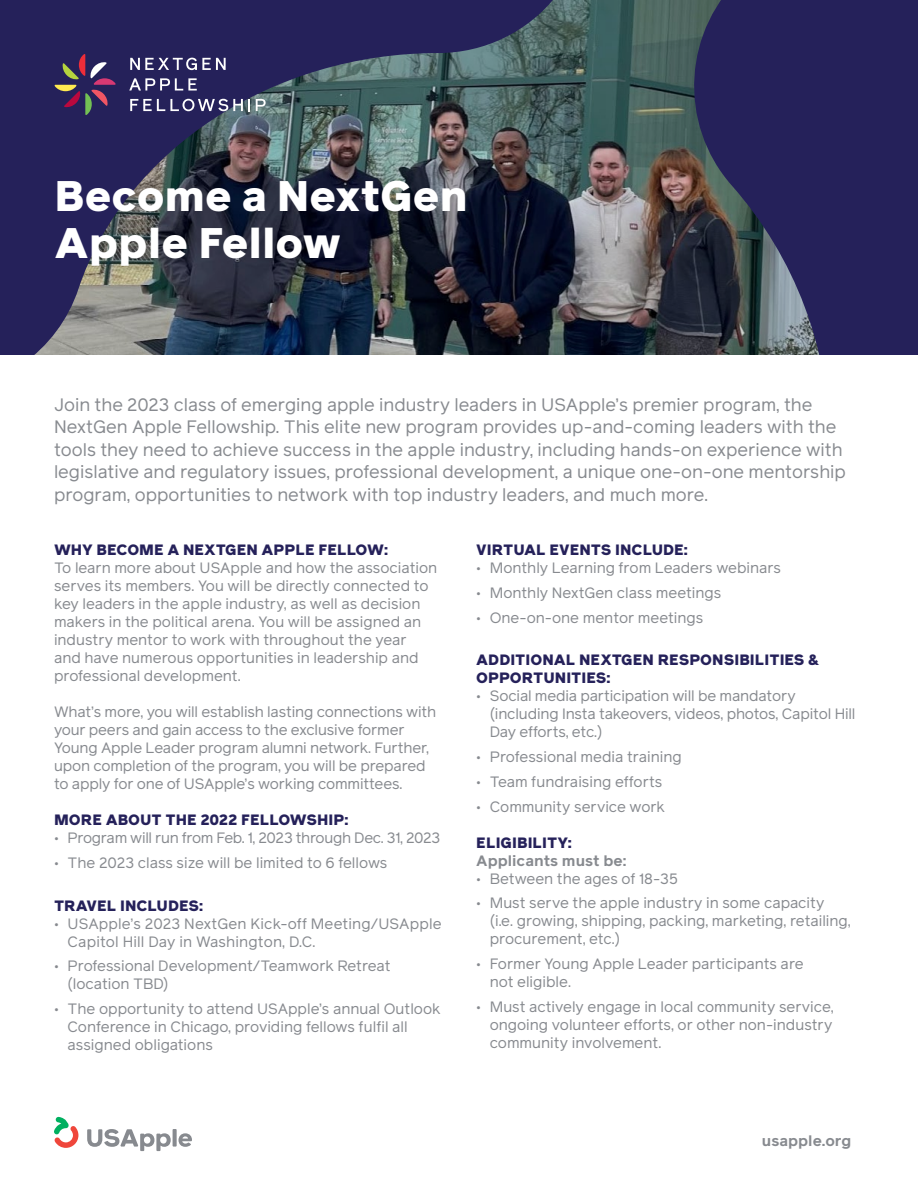
<style>
.page{position:relative;width:918px;height:1188px;background:#fff}
.page>*{position:absolute;margin:0;border:0;box-sizing:border-box;transform-origin:0 0}
.t1{font:900 42.75px/47.5px "Reader Pro";color:#fff}
.t2{font:18px/22.5px "Reader Pro";color:#878a8f}
.t3{font:15px/18px "Reader Pro";color:#878a8f}
.t4{font:900 15px/18px "Reader Pro";color:#25215a}
.t5{font:15px "Reader Pro";letter-spacing:-.02em;color:#878a8f}
.t6{font:700 15px "Reader Pro";color:#878a8f}
</style>
<div class="page">
<svg style="left:173px;top:1129px;width:4px;height:18px"></svg>
<svg style="left:178px;top:1133px;width:14px;height:14px"></svg>
<svg style="left:87px;top:1129px;width:84px;height:22px"></svg>
<svg style="left:54px;top:1117px;width:24px;height:31px"></svg>
<svg style="left:596px;top:0;width:322px;height:354px;fill:#25215a"></svg>
<img style="left:0;top:0;width:596px;height:354px">
<svg style="left:54px;top:54px;width:62px;height:61px"></svg>
<svg style="left:130px;top:58px;width:96px;height:12px"></svg>
<svg style="left:129px;top:78px;width:68px;height:13px"></svg>
<svg style="left:130px;top:99px;width:120px;height:12px"></svg>
<svg style="left:256px;top:99px;width:10px;height:12px"></svg>
<h1 class="t1" style="left:55px;top:171px;width:415px">Become a NextGen<br>Apple Fellow</h1>
<p class="t2" style="left:54px;top:393px;width:793px">Join the 2023 class of emerging apple industry leaders in USApple’s premier program, the NextGen Apple Fellowship. This elite new program provides up-and-coming leaders with the tools they need to achieve success in the apple industry, including hands-on experience with legislative and regulatory issues, professional development, a unique one-on-one mentorship program, opportunities to network with top industry leaders, and much more.</p>
<p class="t4" style="left:54px;top:541px;width:336px">WHY BECOME A NEXTGEN APPLE FELLOW:</p>
<p class="t3" style="left:54px;top:559px;width:385px">To learn more about USApple and how the association serves its members. You will be directly connected to key leaders in the apple industry, as well as decision makers in the political arena. You will be assigned an industry mentor to work with throughout the year<br>and have numerous opportunities in leadership and professional development.</p>
<p class="t3" style="left:54px;top:703px;width:384px">What’s more, you will establish lasting connections with your peers and gain access to the exclusive former Young Apple Leader program alumni network. Further, upon completion of the program, you will be prepared to apply for one of USApple’s working committees.</p>
<p class="t4" style="left:54px;top:811px;width:296px">MORE ABOUT THE 2022 FELLOWSHIP:</p>
<p class="t5" style="left:54px;top:828px;width:388px">• Program will run from Feb. 1, 2023 through Dec. 31, 2023</p>
<p class="t3" style="left:54px;top:853px;width:335px">• The 2023 class size will be limited to 6 fellows</p>
<p class="t4" style="left:54px;top:896px;width:151px">TRAVEL INCLUDES:</p>
<p class="t3" style="left:68px;top:914px;width:376px;text-indent:-14px">• USApple’s 2023 NextGen Kick-off Meeting/USApple<br>Capitol Hill Day in Washington, D.C.</p>
<p class="t3" style="left:68px;top:957px;width:325px;text-indent:-14px">• Professional Development/Teamwork Retreat (location TBD)</p>
<p class="t3" style="left:68px;top:1000px;width:375px;text-indent:-14px">• The opportunity to attend USApple’s annual Outlook<br>Conference in Chicago, providing fellows fulfil all assigned obligations</p>
<p class="t4" style="left:476px;top:541px;width:213px">VIRTUAL EVENTS INCLUDE:</p>
<p class="t3" style="left:476px;top:559px;width:306px">• Monthly Learning from Leaders webinars</p>
<p class="t3" style="left:476px;top:583px;width:247px">• Monthly NextGen class meetings</p>
<p class="t3" style="left:476px;top:608px;width:229px">• One-on-one mentor meetings</p>
<p class="t4" style="left:476px;top:651px;width:345px">ADDITIONAL NEXTGEN RESPONSIBILITIES &amp;<br>OPPORTUNITIES:</p>
<p class="t3" style="left:490px;top:687px;width:367px;text-indent:-13px">• Social media participation will be mandatory (including Insta takeovers, videos, photos, Capitol Hill<br>Day efforts, etc.)</p>
<p class="t3" style="left:476px;top:748px;width:207px">• Professional media training</p>
<p class="t3" style="left:476px;top:772px;width:188px">• Team fundraising efforts</p>
<p class="t3" style="left:476px;top:797px;width:190px">• Community service work</p>
<p class="t4" style="left:476px;top:833px;width:97px">ELIGIBILITY:</p>
<p class="t6" style="left:476px;top:850px;width:152px">Applicants must be:</p>
<p class="t3" style="left:476px;top:869px;width:203px">• Between the ages of 18-35</p>
<p class="t3" style="left:490px;top:894px;width:363px;text-indent:-13px">• Must serve the apple industry in some capacity (i.e. growing, shipping, packing, marketing, retailing, procurement, etc.)</p>
<p class="t3" style="left:490px;top:955px;width:316px;text-indent:-13px">• Former Young Apple Leader participants are not eligible.</p>
<p class="t3" style="left:490px;top:997px;width:346px;text-align:justify;text-indent:-13px">• Must actively engage in local community service, ongoing volunteer efforts, or other non-industry community involvement.</p>
<p class="t6" style="left:762px;top:1130px;width:91px">usapple.org</p>
</div>
